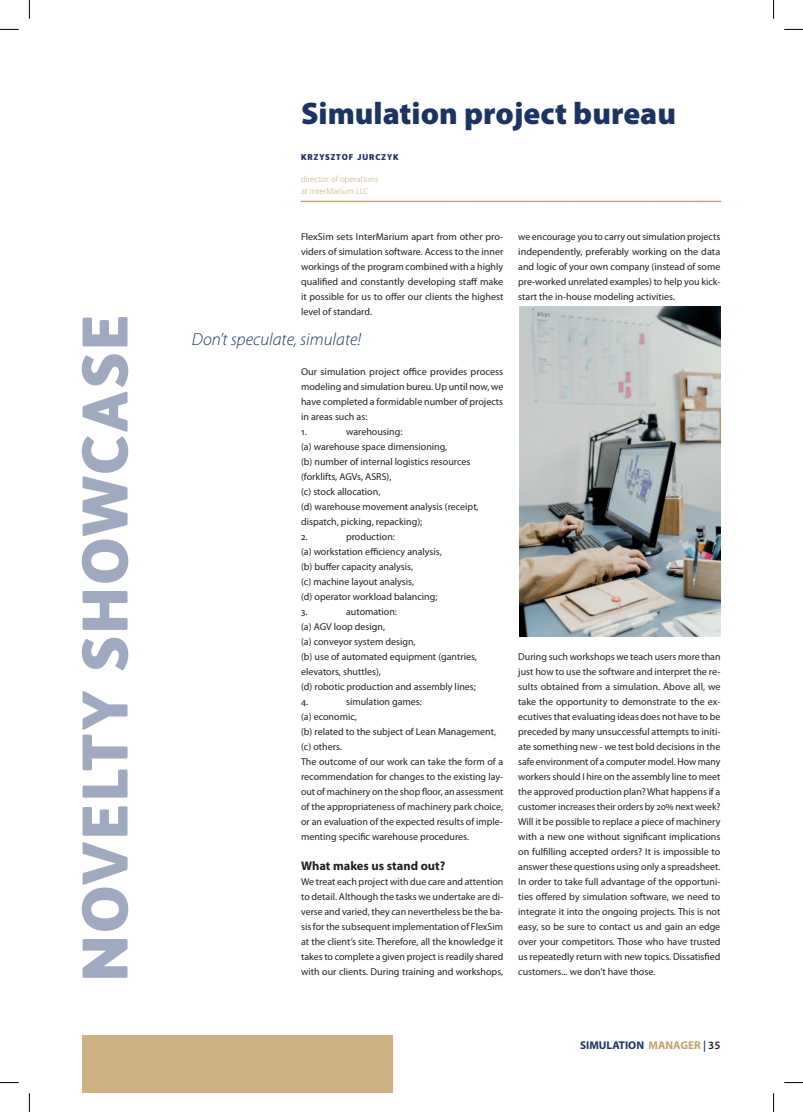
<style>
.page{position:relative;width:803px;height:1112px;background:#fff}
.page>*{position:absolute;margin:0;border:0;box-sizing:border-box;transform-origin:0 0}
.t1{font:700 60px "Merlo Neue";letter-spacing:.05em;color:#9fa9c0}
.t2{font:900 31.25px "Myriad Pro";color:#1b3463}
.t3{font:italic 300 17.5px "Myriad Pro";color:#1b3463}
.t4{font:700 12.5px "Myriad Pro";color:#231f20}
.t5{font:700 11.25px "Myriad Pro";color:#1b3463}
.t6{font:10px/15px "Myriad Pro";color:#231f20}
.t7{font:300 8.75px/11.2px "Myriad Pro";letter-spacing:.01em;color:#c2a06f}
.t8{font:700 7.88px "Merlo Neue";letter-spacing:.115em;color:#1b3463}
.s1{color:#c2a06f}
.s2{font-weight:600}
.s3{font-weight:600;color:#231f20}
</style>
<div class="page">
<svg style="left:301px;top:200px;width:419px;height:2px"></svg>
<div style="left:83px;top:1034px;width:310px;height:58px;background:#cdb185"></div>
<img style="left:519px;top:306px;width:201px;height:330px">
<svg style="left:0;top:29px;width:19px;height:1px"></svg>
<svg style="left:784px;top:29px;width:19px;height:1px"></svg>
<svg style="left:0;top:1082px;width:19px;height:1px"></svg>
<svg style="left:784px;top:1082px;width:19px;height:1px"></svg>
<svg style="left:29px;top:0;width:1px;height:19px"></svg>
<svg style="left:29px;top:1093px;width:1px;height:18px"></svg>
<svg style="left:773px;top:0;width:1px;height:19px"></svg>
<svg style="left:773px;top:1093px;width:1px;height:18px"></svg>
<h1 class="t1" style="left:64px;top:980px;width:668px;rotate:-90deg">NOVELTY SHOWCASE</h1>
<h2 class="t2" style="left:301px;top:92px;width:376px">Simulation project bureau</h2>
<p class="t8" style="left:301px;top:152px;width:93px">KRZYSZTOF JURCZYK</p>
<p class="t7" style="left:301px;top:174px;width:79px">director of operations at InterMarium LLC</p>
<p class="t6" style="left:301px;top:228px;width:204px;text-align:justify">FlexSim sets InterMarium apart from other pro&shy;viders of simulation software. Access to the inner workings of the program combined with a highly qualified and constantly developing staff make it possible for us to offer our clients the highest level of standard.</p>
<p class="t6" style="left:518px;top:228px;width:204px;text-align:justify">we encourage you to carry out simulation projects independently, preferably working on the data and logic of your own company (instead of some pre-worked unrelated examples) to help you kick&shy;start the in-house modeling activities.</p>
<h3 class="t3" style="left:192px;top:328px;width:171px">Don’t speculate, simulate!</h3>
<p class="t6" style="left:301px;top:363px;width:204px">Our simulation project office provides process modeling and simulation bureu. Up until now, we have completed a formidable number of projects in areas such as:<br>1.</p>
<p class="t6" style="left:301px;top:423px;width:179px;text-indent:45px">warehousing:<br>(a) warehouse space dimensioning,<br>(b) number of internal logistics resources (forklifts, AGVs, ASRS),<br>(c) stock allocation,<br>(d) warehouse movement analysis (receipt, dispatch, picking, repacking);<br>2.</p>
<p class="t6" style="left:301px;top:528px;width:142px;text-indent:45px">production:<br>(a) workstation efficiency analysis, (b) buffer capacity analysis,<br>(c) machine layout analysis,<br>(d) operator workload balancing;<br>3.</p>
<p class="t6" style="left:301px;top:603px;width:177px;text-indent:45px">automation:<br>(a) AGV loop design,<br>(a) conveyor system design,<br>(b) use of automated equipment (gantries, elevators, shuttles),<br>(d) robotic production and assembly lines;<br>4.</p>
<p class="t6" style="left:301px;top:693px;width:204px;text-indent:45px">simulation games:<br>(a) economic,<br>(b) related to the subject of Lean Management, (c) others.<br>The outcome of our work can take the form of a recommendation for changes to the existing lay&shy;out of machinery on the shop floor, an assessment of the appropriateness of machinery park choice, or an evaluation of the expected results of imple&shy;menting specific warehouse procedures.</p>
<p class="t4" style="left:301px;top:857px;width:146px">What makes us stand out?</p>
<p class="t6" style="left:301px;top:873px;width:204px;text-align:justify">We treat each project with due care and attention to detail. Although the tasks we undertake are di&shy;verse and varied, they can nevertheless be the ba&shy;sis for the subsequent implementation of FlexSim at the client’s site. Therefore, all the knowledge it takes to complete a given project is readily shared with our clients. During training and workshops,</p>
<p class="t6" style="left:518px;top:648px;width:204px;text-align:justify">During such workshops we teach users more than just how to use the software and interpret the re&shy;sults obtained from a simulation. Above all, we take the opportunity to demonstrate to the ex&shy;ecutives that evaluating ideas does not have to be preceded by many unsuccessful attempts to initi&shy;ate something new - we test bold decisions in the safe environment of a computer model. How many workers should I hire on the assembly line to meet the approved production plan? What happens if a customer increases their orders by 20% next week?<br>Will it be possible to replace a piece of machinery with a new one without significant implications on fulfilling accepted orders? It is impossible to answer these questions using only a spreadsheet.<br>In order to take full advantage of the opportuni&shy;ties offered by simulation software, we need to integrate it into the ongoing projects. This is not easy, so be sure to contact us and gain an edge over your competitors. Those who have trusted us repeatedly return with new topics. Dissatisfied customers... we don’t have those.</p>
<p class="t5" style="left:580px;top:1037px;width:142px">SIMULATION <span class="s1">MANAGER</span> <span class="s2">|</span> <span class="s3">35</span></p>
</div>
